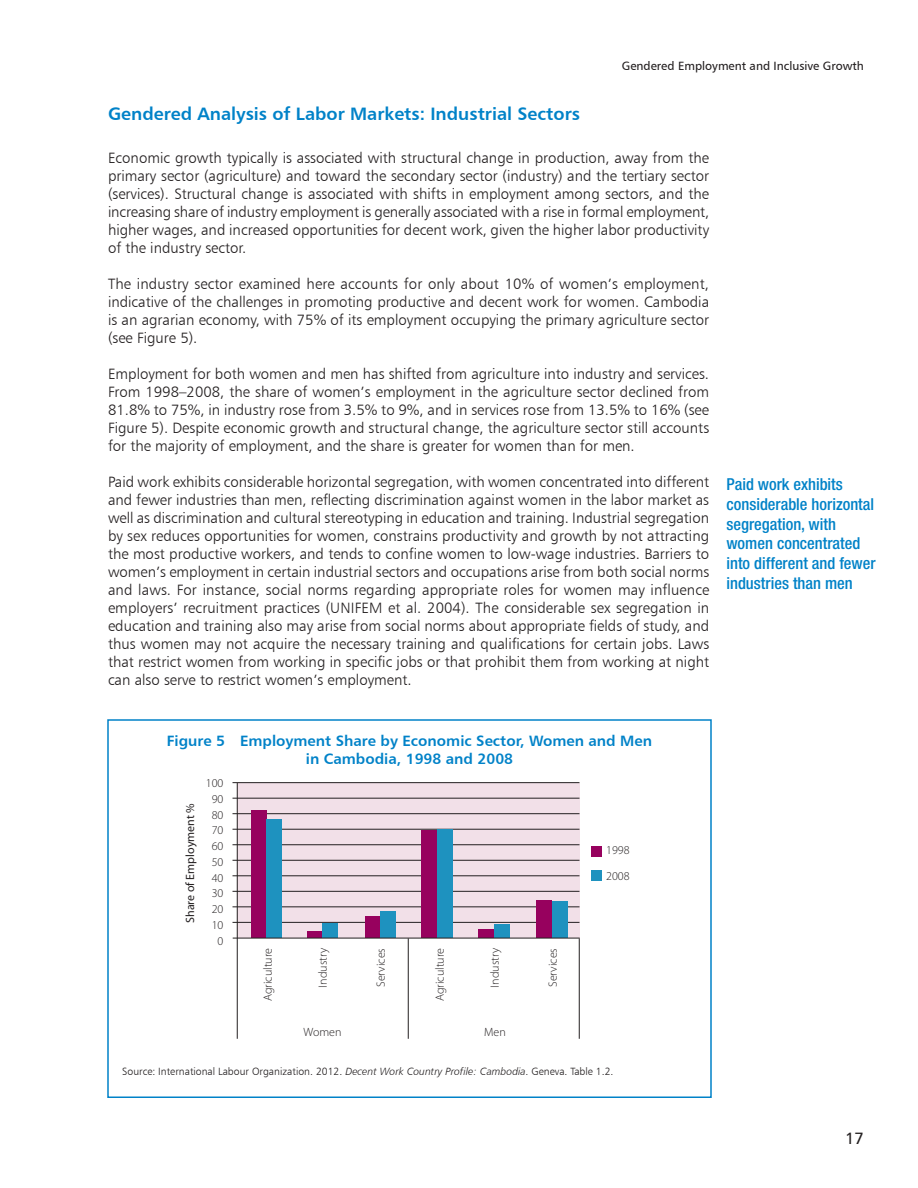
<style>
.page{position:relative;width:918px;height:1188px;background:#fff}
.page>*{position:absolute;margin:0;border:0;box-sizing:border-box;transform-origin:0 0}
.t1{font:18px "Humanist 777 BT Bold B";color:#0082c8}
.t2{font:500 condensed 16.5px/19.8px "Helvetica Neue";color:#0082c8}
.t3{font:16.5px "Humanist 777 BT Roman B";color:#231f20}
.t4{font:15px/18px "Humanist 777 BT Light B";color:#231f20;text-align:justify}
.t5{font:15px/18px "Humanist 777 BT Bold B";color:#0082c8;text-align:center}
.t6{font:300 12px/15.8px "Myriad Pro";color:#231f20;text-align:right}
.t7{font:12px "Humanist 777 BT Roman B";color:#231f20}
.t8{font:12px "Myriad Pro";color:#231f20}
.t9{font:10.5px "Humanist 777 BT Light B";color:#231f20}
.s1{font-family:"Humanist 777 BT Light Italic B"}
</style>
<div class="page">
<div style="left:237px;top:783px;width:343px;height:155px;background:#f2e0e8"></div>
<hr style="left:233px;top:782px;width:347px;height:1px;background:#231f20">
<hr style="left:237px;top:783px;width:1px;height:256px;background:#231f20">
<hr style="left:408px;top:938px;width:1px;height:101px;background:#231f20">
<hr style="left:579px;top:938px;width:1px;height:101px;background:#231f20">
<hr style="left:233px;top:798px;width:347px;height:1px;background:#231f20">
<hr style="left:233px;top:813px;width:347px;height:1px;background:#231f20">
<hr style="left:233px;top:829px;width:347px;height:1px;background:#231f20">
<hr style="left:233px;top:844px;width:347px;height:1px;background:#231f20">
<hr style="left:233px;top:860px;width:347px;height:1px;background:#231f20">
<hr style="left:233px;top:875px;width:347px;height:1px;background:#231f20">
<hr style="left:233px;top:891px;width:347px;height:1px;background:#231f20">
<hr style="left:233px;top:906px;width:347px;height:1px;background:#231f20">
<hr style="left:233px;top:922px;width:347px;height:1px;background:#231f20">
<div style="left:251px;top:810px;width:15px;height:128px;background:#97015e"></div>
<div style="left:266px;top:820px;width:16px;height:118px;background:#1e92bf"></div>
<div style="left:421px;top:831px;width:16px;height:107px;background:#97015e"></div>
<div style="left:437px;top:829px;width:16px;height:109px;background:#1e92bf"></div>
<div style="left:307px;top:932px;width:15px;height:6px;background:#97015e"></div>
<div style="left:322px;top:923px;width:16px;height:15px;background:#1e92bf"></div>
<div style="left:478px;top:930px;width:16px;height:8px;background:#97015e"></div>
<div style="left:494px;top:924px;width:16px;height:14px;background:#1e92bf"></div>
<div style="left:365px;top:916px;width:15px;height:22px;background:#97015e"></div>
<div style="left:380px;top:911px;width:16px;height:27px;background:#1e92bf"></div>
<div style="left:537px;top:900px;width:15px;height:38px;background:#97015e"></div>
<div style="left:552px;top:901px;width:16px;height:37px;background:#1e92bf"></div>
<hr style="left:233px;top:938px;width:347px;height:1px;background:#231f20">
<div style="left:592px;top:846px;width:10px;height:10px;background:#97015e"></div>
<div style="left:592px;top:871px;width:10px;height:10px;background:#1e92bf"></div>
<p class="t7" style="left:622px;top:59px;width:244px">Gendered Employment and Inclusive Growth</p>
<p class="t1" style="left:108px;top:102px;width:474px">Gendered Analysis of Labor Markets: Industrial Sectors</p>
<p class="t4" style="left:108px;top:149px;width:603px">Economic growth typically is associated with structural change in production, away from the primary sector (agriculture) and toward the secondary sector (industry) and the tertiary sector (services). Structural change is associated with shifts in employment among sectors, and the increasing share of industry employment is generally associated with a rise in formal employment, higher wages, and increased opportunities for decent work, given the higher labor productivity of the industry sector.</p>
<p class="t4" style="left:108px;top:275px;width:603px">The industry sector examined here accounts for only about 10% of women’s employment, indicative of the challenges in promoting productive and decent work for women. Cambodia is an agrarian economy, with 75% of its employment occupying the primary agriculture sector (see Figure 5).</p>
<p class="t4" style="left:108px;top:365px;width:603px">Employment for both women and men has shifted from agriculture into industry and services.<br>From 1998–2008, the share of women’s employment in the agriculture sector declined from 81.8% to 75%, in industry rose from 3.5% to 9%, and in services rose from 13.5% to 16% (see Figure 5). Despite economic growth and structural change, the agriculture sector still accounts for the majority of employment, and the share is greater for women than for men.</p>
<p class="t4" style="left:108px;top:473px;width:603px">Paid work exhibits considerable horizontal segregation, with women concentrated into different and fewer industries than men, reflecting discrimination against women in the labor market as well as discrimination and cultural stereotyping in education and training. Industrial segregation by sex reduces opportunities for women, constrains productivity and growth by not attracting the most productive workers, and tends to confine women to low-wage industries. Barriers to women’s employment in certain industrial sectors and occupations arise from both social norms and laws. For instance, social norms regarding appropriate roles for women may influence employers’ recruitment practices (UNIFEM et al. 2004). The considerable sex segregation in education and training also may arise from social norms about appropriate fields of study, and thus women may not acquire the necessary training and qualifications for certain jobs. Laws that restrict women from working in specific jobs or that prohibit them from working at night can also serve to restrict women’s employment.</p>
<p class="t2" style="left:726px;top:474px;width:151px">Paid work exhibits considerable horizontal segregation, with women concentrated into different and fewer industries than men</p>
<p class="t5" style="left:167px;top:731px;width:487px">Figure 5 Employment Share by Economic Sector, Women and Men in Cambodia, 1998 and 2008</p>
<p class="t6" style="left:206px;top:775px;width:19px">100<br>90<br>80<br>70<br>60<br>50<br>40<br>30<br>20<br>10<br>0</p>
<p class="t8" style="left:183px;top:923px;width:121px;rotate:-90deg">Share of Employment %</p>
<p class="t6" style="left:606px;top:838px;width:25px;line-height:25.5px;text-align:left">1998<br>2008</p>
<p class="t6" style="left:260px;top:1001px;width:55px;rotate:-90deg">Agriculture</p>
<p class="t6" style="left:315px;top:988px;width:41px;rotate:-90deg">Industry</p>
<p class="t6" style="left:373px;top:987px;width:40px;rotate:-90deg">Services</p>
<p class="t6" style="left:432px;top:1001px;width:55px;rotate:-90deg">Agriculture</p>
<p class="t6" style="left:487px;top:988px;width:41px;rotate:-90deg">Industry</p>
<p class="t6" style="left:545px;top:987px;width:40px;rotate:-90deg">Services</p>
<p class="t6" style="left:304px;top:1024px;width:39px">Women</p>
<p class="t6" style="left:484px;top:1024px;width:23px">Men</p>
<p class="t6" style="left:206px;top:1063px;width:19px">100</p>
<p class="t9" style="left:122px;top:1065px;width:493px">Source: International Labour Organization. 2012. <span class="s1">Decent Work Country Profile: Cambodia</span>. Geneva. Table 1.2.</p>
<p class="t3" style="left:845px;top:1128px;width:20px">17</p>
</div>
